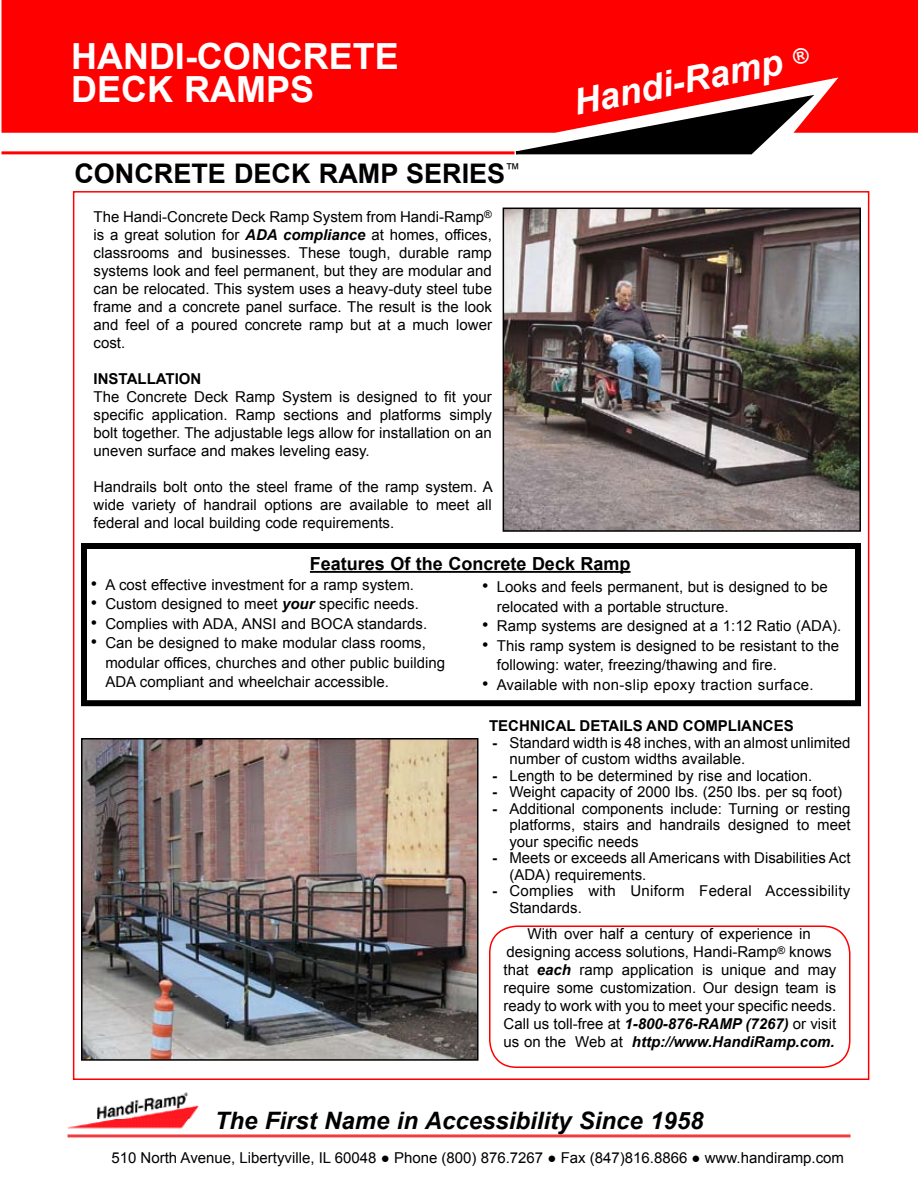
<style>
.page{position:relative;width:918px;height:1188px;background:#fff}
.page>*{position:absolute;margin:0;border:0;box-sizing:border-box;transform-origin:0 0}
.t1{font:700 36px "Arial";color:#fff}
.t2{font:italic 700 36px "Arial";color:#fff}
.t3{font:700 27px "Arial";color:#000}
.t4{font:italic 700 24px "Arial";color:#000}
.t5{font:700 18px "Arial";color:#000}
.t6{font:15px/18px "Arial";color:#000}
.t7{font:15px/16.5px "Arial";letter-spacing:.02em;color:#000}
.t8{font:15px "Arial";letter-spacing:.025em;color:#000}
.t9{font:700 15px "Arial";color:#000}
.s1{font-weight:700;font-style:italic}
.s2{font-size:18px}
.s3{font-weight:700}
</style>
<div class="page">
<div style="left:489px;top:926px;width:361px;height:142px;border:2px solid #f00;border-radius:27px"></div>
<hr style="left:68px;top:1134px;width:783px;height:3px;background:#ef3e42">
<img style="left:67px;top:1092px;width:132px;height:37px">
<div style="left:81px;top:543px;width:780px;height:163px;border:6px solid #000"></div>
<hr style="left:310px;top:571px;width:321px;height:2px;background:#000">
<img style="left:506px;top:211px;width:352px;height:318px">
<div style="left:503px;top:208px;width:358px;height:324px;border:2px solid #000"></div>
<div style="left:2px;top:0;width:916px;height:133px;background:#f00"></div>
<svg style="left:484px;top:93px;width:330px;height:62px"></svg>
<hr style="left:2px;top:151px;width:512px;height:3px;background:#f00">
<img style="left:84px;top:741px;width:391px;height:317px">
<div style="left:81px;top:738px;width:397px;height:323px;border:2px solid #000"></div>
<svg style="left:792px;top:47px;width:18px;height:18px"></svg>
<h1 class="t1" style="left:71px;top:33px;width:325px">HANDI-CONCRETE</h1>
<h1 class="t1" style="left:71px;top:66px;width:245px">DECK RAMPS</h1>
<h2 class="t3" style="left:74px;top:156px;width:40px">Conc</h2>
<h2 class="t3" style="left:154px;top:156px;width:368px">rete Deck RAMP Series <sup>™</sup></h2>
<p class="t6" style="left:94px;top:208px;width:400px;text-align:justify">The Handi-Concrete Deck Ramp System from Handi-Ramp<sup>® </sup>is a great solution for <span class="s1">ADA compliance</span> at homes, offices, classrooms and businesses. These tough, durable ramp systems look and feel permanent, but they are modular and can be relocated. This system uses a heavy-duty steel tube frame and a concrete panel surface. The result is the look and feel of a poured concrete ramp but at a much lower cost.</p>
<p class="t9" style="left:94px;top:368px;width:109px">INSTALLATION</p>
<p class="t6" style="left:94px;top:388px;width:400px;text-align:justify">The Concrete Deck Ramp System is designed to fit your specific application. Ramp sections and platforms simply bolt together. The adjustable legs allow for installation on an uneven surface and makes leveling easy.</p>
<p class="t6" style="left:94px;top:478px;width:401px;text-align:justify">Handrails bolt onto the steel frame of the ramp system. A wide variety of handrail options are available to meet all federal and local building code requirements.</p>
<h1 class="t2" style="left:570px;top:79px;width:214px;rotate:-11deg">Handi-Ramp</h1>
<p class="t5" style="left:310px;top:552px;width:322px">Features Of the Concrete Deck Ramp</p>
<p class="t6" style="left:91px;top:576px;width:325px"><span class="s2">•</span> A cost effective investment for a ramp system.</p>
<p class="t6" style="left:91px;top:595px;width:330px"><span class="s2">•</span> Custom designed to meet <span class="s1">your</span> specific needs.</p>
<p class="t6" style="left:91px;top:615px;width:338px"><span class="s2">•</span> Complies with ADA, ANSI and BOCA standards.</p>
<p class="t6" style="left:105px;top:633px;width:341px;line-height:19.5px;text-indent:-15px"><span class="s2">•</span> Can be designed to make modular class rooms, modular offices, churches and other public building<br>ADA compliant and wheelchair accessible.</p>
<p class="t6" style="left:497px;top:577px;width:333px;line-height:19.5px;text-indent:-15px"><span class="s2">•</span> Looks and feels permanent, but is designed to be relocated with a portable structure.</p>
<p class="t6" style="left:482px;top:617px;width:360px"><span class="s2">•</span> Ramp systems are designed at a 1:12 Ratio (ADA).</p>
<p class="t6" style="left:497px;top:636px;width:344px;line-height:19.5px;text-indent:-15px"><span class="s2">•</span> This ramp system is designed to be resistant to the following: water, freezing/thawing and fire.</p>
<p class="t8" style="left:482px;top:674px;width:333px"><span class="s2">•</span> Available with non-slip epoxy traction surface.</p>
<p class="t9" style="left:489px;top:716px;width:306px">TECHNICAL DETAILS AND COMPLIANCES</p>
<p class="t6" style="left:509px;top:734px;width:343px;line-height:16.5px;text-indent:-17px"><span class="s3">-</span> Standard width is 48 inches, with an almost unlimited number of custom widths available.</p>
<p class="t6" style="left:492px;top:767px;width:322px"><span class="s3">-</span> Length to be determined by rise and location.</p>
<p class="t6" style="left:492px;top:783px;width:352px"><span class="s3">-</span> Weight capacity of 2000 lbs. (250 lbs. per sq foot)</p>
<p class="t6" style="left:509px;top:800px;width:343px;line-height:16.5px;text-align:justify;text-indent:-17px"><span class="s3">-</span> Additional components include: Turning or resting platforms, stairs and handrails designed to meet your specific needs</p>
<p class="t6" style="left:509px;top:850px;width:343px;line-height:16.5px;text-indent:-17px"><span class="s3">-</span> Meets or exceeds all Americans with Disabilities Act (ADA) requirements.</p>
<p class="t7" style="left:509px;top:883px;width:343px;text-indent:-17px"><span class="s3">-</span> Complies with Uniform Federal Accessibility<br>Standards.</p>
<p class="t6" style="left:504px;top:925px;width:334px;text-align:center">With over half a century of experience in designing access solutions, Handi-Ramp<sup>®</sup> knows that <span class="s1">each</span> ramp application is unique and may require some customization. Our design team is ready to work with you to meet your specific needs.<br>Call us toll-free at <span class="s1">1-800-876-RAMP (7267)</span> or visit us on the Web at <span class="s1">http://www.HandiRamp.com.</span></p>
<h3 class="t4" style="left:215px;top:1105px;width:490px">The First Name in Accessibility Since 1958</h3>
<p class="t6" style="left:111px;top:1149px;width:734px">510 North Avenue, Libertyville, IL 60048 ● Phone (800) 876.7267 ● Fax (847)816.8866 ● www.handiramp.com</p>
</div>
